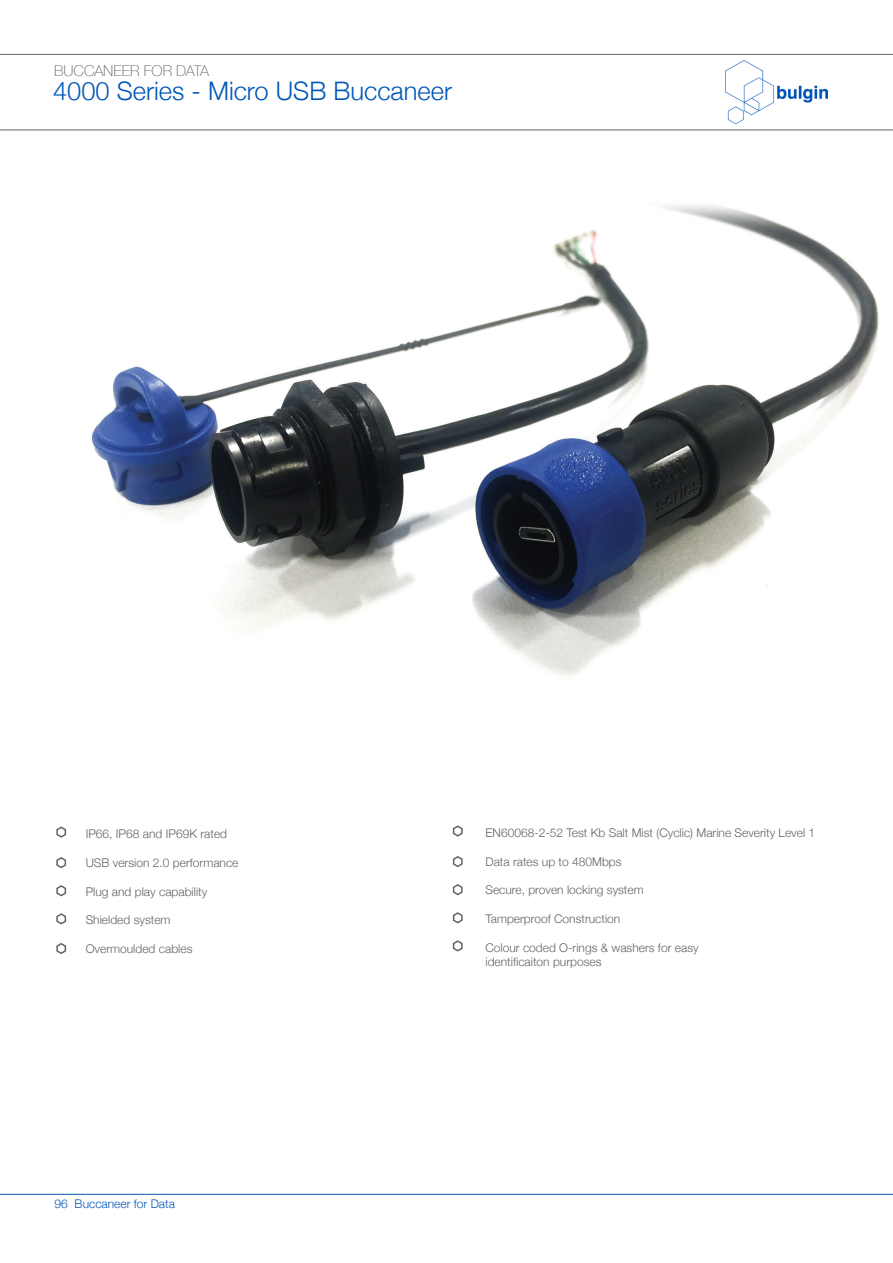
<style>
.page{position:relative;width:893px;height:1263px;background:#fff}
.page>*{position:absolute;margin:0;border:0;box-sizing:border-box;transform-origin:0 0}
.Product_Titles{font:300 25.5px "Helvetica Neue";color:#0057b8}
.t1{font:100 15px "Helvetica Neue";color:#636366}
.t2{font:300 12px "Helvetica Neue";color:#636366}
.t3{font:300 12px "Helvetica Neue";color:#0057b8}
</style>
<div class="page">
<hr style="left:0;top:1194px;width:893px;height:1px;background:#0057b8">
<img style="left:726px;top:61px;width:101px;height:63px">
<hr style="left:0;top:54px;width:893px;height:1px;background:#636366">
<hr style="left:0;top:129px;width:893px;height:1px;background:#636366">
<img style="left:91px;top:204px;width:788px;height:472px">
<svg style="left:56px;top:826px;width:11px;height:12px"></svg>
<svg style="left:452px;top:825px;width:11px;height:12px"></svg>
<svg style="left:56px;top:857px;width:11px;height:12px"></svg>
<svg style="left:452px;top:856px;width:11px;height:12px"></svg>
<svg style="left:56px;top:885px;width:11px;height:12px"></svg>
<svg style="left:452px;top:884px;width:11px;height:12px"></svg>
<svg style="left:56px;top:913px;width:11px;height:12px"></svg>
<svg style="left:452px;top:912px;width:11px;height:12px"></svg>
<svg style="left:56px;top:943px;width:11px;height:11px"></svg>
<svg style="left:452px;top:940px;width:11px;height:12px"></svg>
<p class="t1" style="left:54px;top:60px;width:157px">BUCCANEER FOR DATA</p>
<p class="Product_Titles" style="left:53px;top:70px;width:400px">4000 Series - Micro USB Buccaneer</p>
<p class="t2" style="left:86px;top:824px;width:143px">IP66, IP68 and IP69K rated</p>
<p class="t2" style="left:86px;top:853px;width:154px">USB version 2.0 performance</p>
<p class="t2" style="left:86px;top:881px;width:123px">Plug and play capability</p>
<p class="t2" style="left:86px;top:910px;width:86px">Shielded system</p>
<p class="t2" style="left:86px;top:939px;width:108px">Overmoulded cables</p>
<p class="t3" style="left:55px;top:1194px;width:122px">96 Buccaneer for Data</p>
<p class="t2" style="left:485px;top:823px;width:331px">EN60068-2-52 Test Kb Salt Mist (Cyclic) Marine Severity Level 1</p>
<p class="t2" style="left:485px;top:852px;width:138px">Data rates up to 480Mbps</p>
<p class="t2" style="left:485px;top:880px;width:160px">Secure, proven locking system</p>
<p class="t2" style="left:485px;top:909px;width:136px">Tamperproof Construction</p>
<p class="t2" style="left:485px;top:938px;width:215px">Colour coded O-rings &amp; washers for easy</p>
<p class="t2" style="left:485px;top:952px;width:118px">identificaiton purposes</p>
</div>
